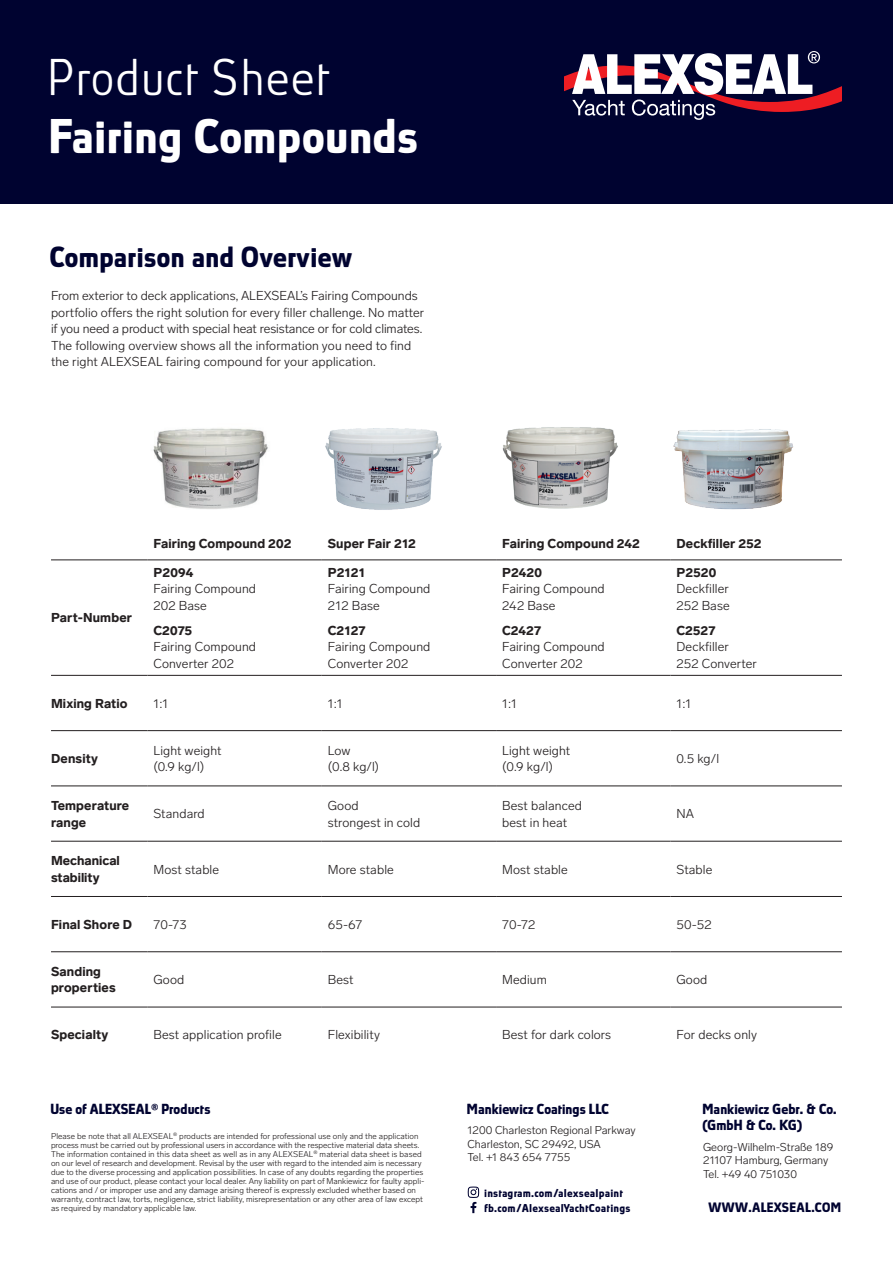
<style>
.page{position:relative;width:893px;height:1263px;background:#fff}
.page>*{position:absolute;margin:0;border:0;box-sizing:border-box;transform-origin:0 0}
.t1{font:300 48px "Absolut Pro";letter-spacing:.01em;color:#fff}
.t2{font:700 45px "Absolut Pro";letter-spacing:.025em;color:#fff}
.t3{font:700 27px "Absolut Pro";letter-spacing:.025em;color:#000330}
.t4{font:700 13.5px/16.2px "Absolut Pro";letter-spacing:.01em;color:#000330}
.t5{font:300 12.75px/16.5px "Lab Grotesque";letter-spacing:.01em;color:#231f20}
.t6{font:900 12.75px/16.5px "Lab Grotesque";letter-spacing:.01em;color:#231f20}
.t7{font:700 12.6px "Absolut Pro";letter-spacing:.02em;color:#000330}
.t8{font:300 11.25px/13.5px "Lab Grotesque";color:#231f20}
.t9{font:700 10.5px "Absolut Pro";letter-spacing:.05em;color:#000330}
.t10{font:300 8.25px/9px "Lab Grotesque";letter-spacing:.005em;color:#231f20}
</style>
<div class="page">
<div style="left:0;top:0;width:893px;height:204px;background:#000330"></div>
<img style="left:673px;top:429px;width:120px;height:81px">
<svg style="left:564px;top:51px;width:278px;height:69px"></svg>
<svg style="left:468px;top:1186px;width:11px;height:27px"></svg>
<hr style="left:51px;top:675px;width:96px;height:1px;background:#231f20">
<hr style="left:147px;top:675px;width:175px;height:1px;background:#231f20">
<hr style="left:322px;top:675px;width:174px;height:1px;background:#231f20">
<hr style="left:496px;top:675px;width:174px;height:1px;background:#231f20">
<hr style="left:670px;top:675px;width:172px;height:1px;background:#231f20">
<hr style="left:51px;top:730px;width:96px;height:1px;background:#231f20">
<hr style="left:147px;top:730px;width:175px;height:1px;background:#231f20">
<hr style="left:322px;top:730px;width:174px;height:1px;background:#231f20">
<hr style="left:496px;top:730px;width:174px;height:1px;background:#231f20">
<hr style="left:670px;top:730px;width:172px;height:1px;background:#231f20">
<hr style="left:51px;top:786px;width:96px;height:1px;background:#231f20">
<hr style="left:147px;top:786px;width:175px;height:1px;background:#231f20">
<hr style="left:322px;top:786px;width:174px;height:1px;background:#231f20">
<hr style="left:496px;top:786px;width:174px;height:1px;background:#231f20">
<hr style="left:670px;top:786px;width:172px;height:1px;background:#231f20">
<hr style="left:51px;top:841px;width:96px;height:1px;background:#231f20">
<hr style="left:147px;top:841px;width:175px;height:1px;background:#231f20">
<hr style="left:322px;top:841px;width:174px;height:1px;background:#231f20">
<hr style="left:496px;top:841px;width:174px;height:1px;background:#231f20">
<hr style="left:670px;top:841px;width:172px;height:1px;background:#231f20">
<hr style="left:51px;top:896px;width:96px;height:1px;background:#231f20">
<hr style="left:147px;top:896px;width:175px;height:1px;background:#231f20">
<hr style="left:322px;top:896px;width:174px;height:1px;background:#231f20">
<hr style="left:496px;top:896px;width:174px;height:1px;background:#231f20">
<hr style="left:670px;top:896px;width:172px;height:1px;background:#231f20">
<hr style="left:51px;top:951px;width:96px;height:1px;background:#231f20">
<hr style="left:147px;top:951px;width:175px;height:1px;background:#231f20">
<hr style="left:322px;top:951px;width:174px;height:1px;background:#231f20">
<hr style="left:496px;top:951px;width:174px;height:1px;background:#231f20">
<hr style="left:670px;top:951px;width:172px;height:1px;background:#231f20">
<hr style="left:51px;top:1007px;width:96px;height:1px;background:#231f20">
<hr style="left:147px;top:1007px;width:175px;height:1px;background:#231f20">
<hr style="left:322px;top:1007px;width:174px;height:1px;background:#231f20">
<hr style="left:496px;top:1007px;width:174px;height:1px;background:#231f20">
<hr style="left:670px;top:1007px;width:172px;height:1px;background:#231f20">
<hr style="left:51px;top:559px;width:96px;height:1px;background:#231f20">
<hr style="left:147px;top:559px;width:175px;height:1px;background:#231f20">
<hr style="left:322px;top:559px;width:174px;height:1px;background:#231f20">
<hr style="left:496px;top:559px;width:174px;height:1px;background:#231f20">
<hr style="left:670px;top:559px;width:172px;height:1px;background:#231f20">
<img style="left:153px;top:428px;width:115px;height:81px">
<img style="left:325px;top:428px;width:117px;height:82px">
<img style="left:502px;top:427px;width:116px;height:82px">
<h1 class="t1" style="left:51px;top:47px;width:284px">Product Sheet</h1>
<h2 class="t2" style="left:51px;top:107px;width:370px">Fairing Compounds</h2>
<h3 class="t3" style="left:51px;top:239px;width:304px">Comparison and Overview</h3>
<p class="t5" style="left:51px;top:287px;width:375px">From exterior to deck applications, ALEXSEAL’s Fairing Compounds portfolio offers the right solution for every filler challenge. No matter if you need a product with special heat resistance or for cold climates.<br>The following overview shows all the information you need to find the right ALEXSEAL fairing compound for your application.</p>
<h3 class="t6" style="left:51px;top:610px;width:83px">Part-Number</h3>
<h3 class="t6" style="left:153px;top:535px;width:140px">Fairing Compound 202</h3>
<h3 class="t6" style="left:328px;top:535px;width:90px">Super Fair 212</h3>
<h3 class="t6" style="left:502px;top:535px;width:139px">Fairing Compound 242</h3>
<h3 class="t6" style="left:676px;top:535px;width:87px">Deckfiller 252</h3>
<h3 class="t6" style="left:153px;top:564px;width:41px">P2094</h3>
<h3 class="t5" style="left:153px;top:581px;width:104px">Fairing Compound<br>202 Base</h3>
<h3 class="t6" style="left:153px;top:622px;width:40px">C2075</h3>
<h3 class="t5" style="left:153px;top:639px;width:104px">Fairing Compound<br>Converter 202</h3>
<h3 class="t6" style="left:328px;top:564px;width:39px">P2121</h3>
<h3 class="t5" style="left:328px;top:581px;width:104px">Fairing Compound<br>212 Base</h3>
<h3 class="t6" style="left:328px;top:622px;width:39px">C2127</h3>
<h3 class="t5" style="left:328px;top:639px;width:104px">Fairing Compound<br>Converter 202</h3>
<h3 class="t6" style="left:502px;top:564px;width:41px">P2420</h3>
<h3 class="t5" style="left:502px;top:581px;width:104px">Fairing Compound<br>242 Base</h3>
<h3 class="t6" style="left:502px;top:622px;width:41px">C2427</h3>
<h3 class="t5" style="left:502px;top:639px;width:104px">Fairing Compound<br>Converter 202</h3>
<h3 class="t6" style="left:676px;top:564px;width:41px">P2520</h3>
<h3 class="t5" style="left:676px;top:581px;width:55px">Deckfiller<br>252 Base</h3>
<h3 class="t6" style="left:676px;top:622px;width:41px">C2527</h3>
<h3 class="t5" style="left:676px;top:639px;width:82px">Deckfiller<br>252 Converter</h3>
<h3 class="t6" style="left:51px;top:695px;width:78px">Mixing Ratio</h3>
<h3 class="t5" style="left:153px;top:695px;width:16px">1:1</h3>
<h3 class="t5" style="left:328px;top:695px;width:16px">1:1</h3>
<h3 class="t5" style="left:502px;top:695px;width:16px">1:1</h3>
<h3 class="t5" style="left:676px;top:695px;width:16px">1:1</h3>
<h3 class="t6" style="left:51px;top:750px;width:48px">Density</h3>
<h3 class="t5" style="left:153px;top:742px;width:70px">Light weight (0.9 kg/l)</h3>
<h3 class="t5" style="left:328px;top:742px;width:53px">Low<br>(0.8 kg/l)</h3>
<h3 class="t5" style="left:502px;top:742px;width:70px">Light weight (0.9 kg/l)</h3>
<h3 class="t5" style="left:676px;top:750px;width:44px">0.5 kg/l</h3>
<h3 class="t6" style="left:51px;top:797px;width:80px">Temperature range</h3>
<h3 class="t5" style="left:153px;top:806px;width:53px">Standard</h3>
<h3 class="t5" style="left:328px;top:797px;width:94px">Good<br>strongest in cold</h3>
<h3 class="t5" style="left:502px;top:797px;width:81px">Best balanced best in heat</h3>
<h3 class="t5" style="left:676px;top:806px;width:19px">NA</h3>
<h3 class="t6" style="left:51px;top:853px;width:70px">Mechanical stability</h3>
<h3 class="t5" style="left:153px;top:861px;width:67px">Most stable</h3>
<h3 class="t5" style="left:328px;top:861px;width:68px">More stable</h3>
<h3 class="t5" style="left:502px;top:861px;width:67px">Most stable</h3>
<h3 class="t5" style="left:676px;top:861px;width:37px">Stable</h3>
<h3 class="t6" style="left:51px;top:916px;width:83px">Final Shore D</h3>
<h3 class="t5" style="left:153px;top:916px;width:35px">70-73</h3>
<h3 class="t5" style="left:328px;top:916px;width:36px">65-67</h3>
<h3 class="t5" style="left:502px;top:916px;width:35px">70-72</h3>
<h3 class="t5" style="left:676px;top:916px;width:37px">50-52</h3>
<h3 class="t6" style="left:51px;top:963px;width:66px">Sanding properties</h3>
<h3 class="t5" style="left:153px;top:971px;width:32px">Good</h3>
<h3 class="t5" style="left:328px;top:971px;width:27px">Best</h3>
<h3 class="t5" style="left:502px;top:971px;width:46px">Medium</h3>
<h3 class="t5" style="left:676px;top:971px;width:32px">Good</h3>
<h3 class="t6" style="left:51px;top:1027px;width:59px">Specialty</h3>
<h3 class="t5" style="left:153px;top:1027px;width:130px">Best application profile</h3>
<h3 class="t5" style="left:328px;top:1027px;width:54px">Flexibility</h3>
<h3 class="t5" style="left:502px;top:1027px;width:111px">Best for dark colors</h3>
<h3 class="t5" style="left:676px;top:1027px;width:82px">For decks only</h3>
<h3 class="t4" style="left:51px;top:1101px;width:161px">Use of ALEXSEAL<sup>®</sup> Products</h3>
<p class="t10" style="left:51px;top:1131px;width:375px">Please be note that all ALEXSEAL<sup>®</sup> products are intended for professional use only and the application process must be carried out by professional users in accordance with the respective material data sheets.<br>The information contained in this data sheet as well as in any ALEXSEAL<sup>®</sup> material data sheet is based on our level of research and development. Revisal by the user with regard to the intended aim is necessary due to the diverse processing and application possibilities. In case of any doubts regarding the properties and use of our product, please contact your local dealer. Any liability on part of Mankiewicz for faulty appli&shy;cations and / or improper use and any damage arising thereof is expressly excluded whether based on warranty, contract law, torts, negligence, strict liability, misrepresentation or any other area of law except as required by mandatory applicable law.</p>
<h3 class="t4" style="left:467px;top:1101px;width:144px">Mankiewicz Coatings LLC</h3>
<h3 class="t8" style="left:467px;top:1124px;width:170px">1200 Charleston Regional Parkway<br>Charleston, SC 29492, USA<br>Tel. +1 843 654 7755</h3>
<p class="t9" style="left:485px;top:1186px;width:140px">instagram.com/alexsealpaint</p>
<p class="t9" style="left:485px;top:1201px;width:147px">fb.com/AlexsealYachtCoatings</p>
<h3 class="t4" style="left:703px;top:1101px;width:136px">Mankiewicz Gebr. &amp; Co. (GmbH &amp; Co. KG)</h3>
<h3 class="t8" style="left:703px;top:1140px;width:132px">Georg-Wilhelm-Straße 189<br>21107 Hamburg, Germany<br>Tel. +49 40 751030</h3>
<h3 class="t7" style="left:709px;top:1199px;width:134px">WWW.ALEXSEAL.COM</h3>
</div>
